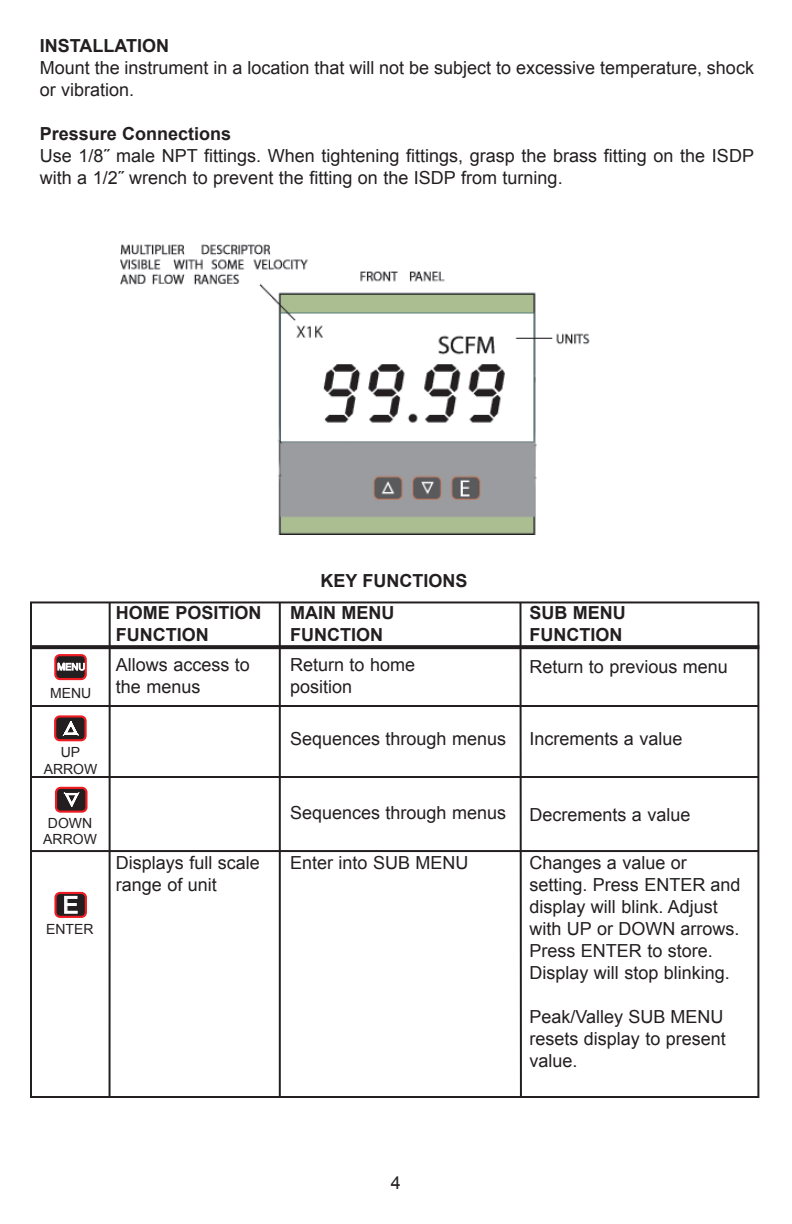
<style>
.page{position:relative;width:792px;height:1224px;background:#fff}
.page>*{position:absolute;margin:0;border:0;box-sizing:border-box;transform-origin:0 0}
.t1{font:23.6px "Helvetica";color:#fff}
.t2{font:18px/22px "Arial";color:#231f20}
.t3{font:700 18px/22px "Arial";color:#231f20}
.t4{font:14px/16.8px "Arial";color:#231f20;text-align:center}
.t5{font:9.6px "Helvetica";color:#fff}
</style>
<div class="page">
<div style="left:30px;top:601px;width:729px;height:497px;border:2px solid #231f20"></div>
<div style="left:55px;top:655px;width:31px;height:24px;background:#231f20;border-radius:5px"></div>
<div style="left:54px;top:654px;width:33px;height:26px;border:2px solid #ee1d23;border-radius:5px"></div>
<div style="left:55px;top:716px;width:31px;height:24px;background:#231f20;border-radius:5px"></div>
<div style="left:54px;top:715px;width:33px;height:26px;border:2px solid #ee1d23;border-radius:5px"></div>
<svg style="left:57px;top:721px;width:25px;height:20px"></svg>
<div style="left:56px;top:788px;width:30px;height:24px;background:#231f20;border-radius:5px"></div>
<div style="left:55px;top:787px;width:33px;height:26px;border:2px solid #ee1d23;border-radius:5px"></div>
<svg style="left:59px;top:786px;width:27px;height:21px"></svg>
<div style="left:56px;top:893px;width:30px;height:24px;background:#231f20;border-radius:5px"></div>
<div style="left:54px;top:892px;width:33px;height:26px;border:2px solid #ee1d23;border-radius:5px"></div>
<svg style="left:30px;top:645px;width:729px;height:4px;background:#2b2728"></svg>
<hr style="left:32px;top:850px;width:726px;height:2px;background:#231f20">
<hr style="left:32px;top:776px;width:727px;height:2px;background:#231f20">
<hr style="left:109px;top:603px;width:2px;height:493px;background:#231f20">
<hr style="left:279px;top:603px;width:2px;height:493px;background:#231f20">
<hr style="left:519px;top:602px;width:3px;height:495px;background:#231f20">
<hr style="left:32px;top:705px;width:727px;height:2px;background:#231f20">
<img style="left:120px;top:244px;width:470px;height:291px">
<p class="t3" style="left:40px;top:35px;width:131px">INSTALLATION</p>
<p class="t2" style="left:40px;top:57px;width:716px">Mount the instrument in a location that will not be subject to excessive temperature, shock or vibration.</p>
<p class="t3" style="left:40px;top:123px;width:193px">Pressure Connections</p>
<p class="t2" style="left:40px;top:145px;width:716px">Use 1/8˝ male NPT fittings. When tightening fittings, grasp the brass fitting on the ISDP with a 1/2˝ wrench to prevent the fitting on the ISDP from turning.</p>
<p class="t5" style="left:57px;top:661px;width:29px">MENU</p>
<p class="t4" style="left:50px;top:685px;width:43px">MENU</p>
<p class="t3" style="left:116px;top:602px;width:147px">HOME POSITION<br>FUNCTION</p>
<p class="t2" style="left:116px;top:654px;width:136px">Allows access to the menus</p>
<p class="t4" style="left:44px;top:744px;width:55px">UP<br>ARROW</p>
<p class="t4" style="left:43px;top:814px;width:55px">DOWN<br>ARROW</p>
<h1 class="t1" style="left:63px;top:891px;width:17px">E</h1>
<p class="t4" style="left:46px;top:920px;width:49px">ENTER</p>
<p class="t2" style="left:116px;top:852px;width:146px">Displays full scale range of unit</p>
<p class="t3" style="left:320px;top:570px;width:149px">KEY FUNCTIONS</p>
<p class="t3" style="left:290px;top:602px;width:106px">MAIN MENU<br>FUNCTION</p>
<p class="t2" style="left:290px;top:654px;width:127px">Return to home position</p>
<p class="t2" style="left:290px;top:728px;width:218px">Sequences through menus</p>
<p class="t2" style="left:290px;top:802px;width:218px">Sequences through menus</p>
<p class="t2" style="left:290px;top:852px;width:180px">Enter into SUB MENU</p>
<p class="t3" style="left:529px;top:602px;width:98px">SUB MENU<br>FUNCTION</p>
<p class="t2" style="left:529px;top:656px;width:200px">Return to previous menu</p>
<p class="t2" style="left:529px;top:728px;width:155px">Increments a value</p>
<p class="t2" style="left:529px;top:804px;width:163px">Decrements a value</p>
<p class="t2" style="left:529px;top:852px;width:213px">Changes a value or setting. Press ENTER and display will blink. Adjust with UP or DOWN arrows.<br>Press ENTER to store.<br>Display will stop blinking.</p>
<p class="t2" style="left:529px;top:1006px;width:198px">Peak/Valley SUB MENU resets display to present value.</p>
<p class="t2" style="left:391px;top:1172px;width:12px">4</p>
</div>
